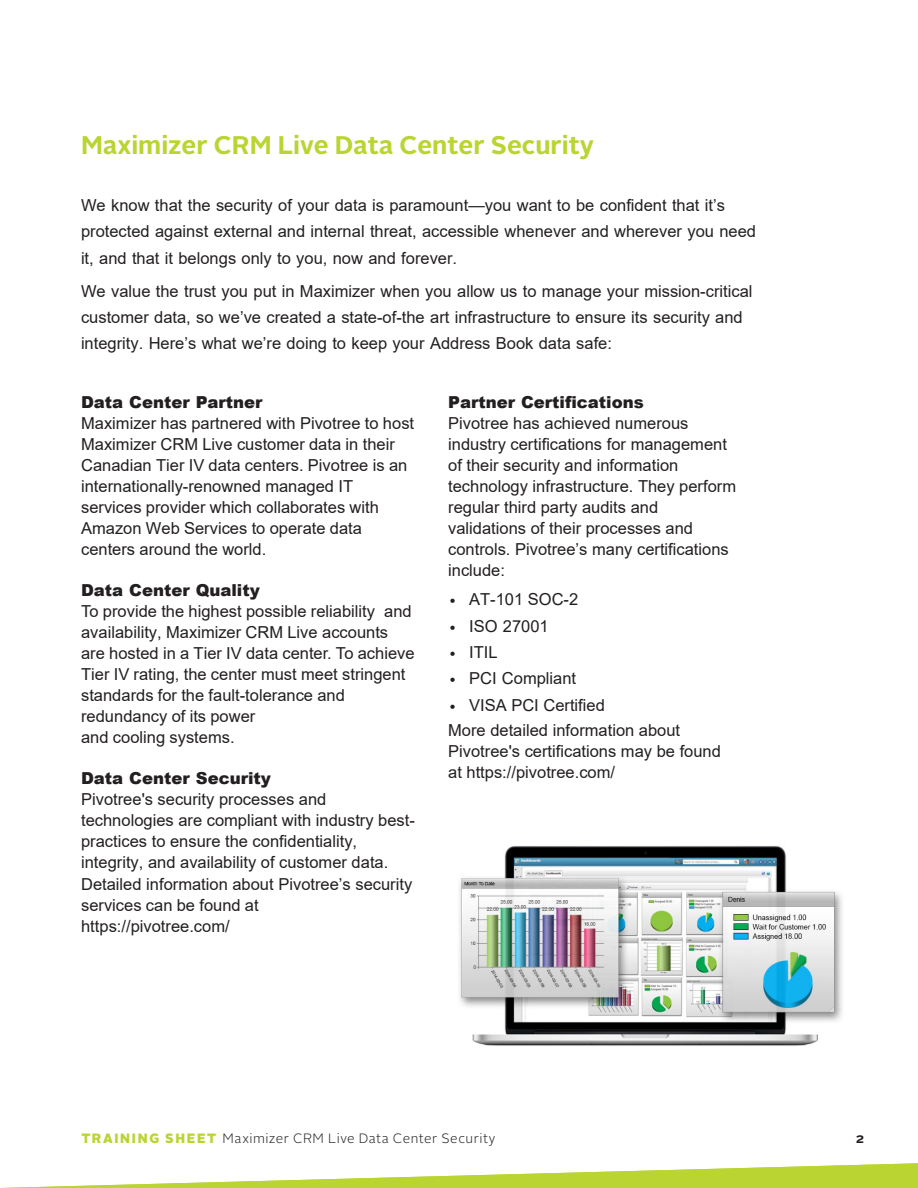
<style>
.page{position:relative;width:918px;height:1188px;background:#fff}
.page>*{position:absolute;margin:0;border:0;box-sizing:border-box;transform-origin:0 0}
.t1{font:700 25.5px "Alright Sans";color:#bad432}
.t2{font:16.5px/21px "Arial";color:#231f20}
.t3{font:900 16.5px "Arial";color:#231f20}
.t4{font:300 13.5px "Alright Sans";letter-spacing:.035em;color:#231f20}
.t5{font:700 13.5px "Alright Sans";color:#231f20}
.s1{font-family:"Alright Sans";font-weight:300}
.s2{font-weight:900;color:#bad432}
</style>
<div class="page">
<img style="left:459px;top:845px;width:383px;height:201px">
<svg style="left:0;top:1163px;width:918px;height:25px"></svg>
<h1 class="t1" style="left:81px;top:128px;width:515px">Maximizer CRM Live Data Center Security</h1>
<p class="t2" style="left:81px;top:192px;width:677px;line-height:26.4px">We know that the security of your data is paramount—you want to be confident that it’s protected against external and internal threat, accessible whenever and wherever you need it, and that it belongs only to you, now and forever.</p>
<p class="t2" style="left:81px;top:278px;width:673px;line-height:26.4px">We value the trust you put in Maximizer when you allow us to manage your mission-critical customer data, so we’ve created a state-of-the art infrastructure to ensure its security and integrity. Here’s what we’re doing to keep your Address Book data safe:</p>
<p class="t3" style="left:81px;top:390px;width:183px">Data Center Partner</p>
<p class="t2" style="left:81px;top:412px;width:335px">Maximizer has partnered with Pivotree to host Maximizer CRM Live customer data in their Canadian Tier IV data centers. Pivotree is an internationally-renowned managed IT services provider which collaborates with Amazon Web Services to operate data centers around the world.</p>
<p class="t3" style="left:81px;top:578px;width:180px">Data Center Quality</p>
<p class="t2" style="left:81px;top:600px;width:335px">To provide the highest possible reliability and availability, Maximizer CRM Live accounts are hosted in a Tier IV data center. To achieve Tier IV rating, the center must meet stringent standards for the fault-tolerance and redundancy of its power<br>and cooling systems.</p>
<p class="t3" style="left:81px;top:766px;width:191px">Data Center Security</p>
<p class="t2" style="left:81px;top:789px;width:335px">Pivotree's security processes and technologies are compliant with industry best&shy;practices to ensure the confidentiality, integrity, and availability of customer data.<br>Detailed information about Pivotree’s security services can be found at<br>https://pivotree.com/</p>
<p class="t3" style="left:448px;top:390px;width:197px">Partner Certifications</p>
<p class="t2" style="left:448px;top:413px;width:289px">Pivotree has achieved numerous industry certifications for management of their security and information technology infrastructure. They perform regular third party audits and validations of their processes and controls. Pivotree’s many certifications include:</p>
<p class="t2" style="left:448px;top:589px;width:132px"><span class="s1">•</span> AT-101 SOC-2</p>
<p class="t2" style="left:448px;top:615px;width:102px"><span class="s1">•</span> ISO 27001</p>
<p class="t2" style="left:448px;top:642px;width:51px"><span class="s1">•</span> ITIL</p>
<p class="t2" style="left:448px;top:668px;width:130px"><span class="s1">•</span> PCI Compliant</p>
<p class="t2" style="left:448px;top:692px;width:234px;line-height:25.7px"><span class="s1">•</span> VISA PCI Certified<br>More detailed information about</p>
<p class="t2" style="left:448px;top:741px;width:274px">Pivotree's certifications may be found at https://pivotree.com/</p>
<p class="t4" style="left:82px;top:1129px;width:416px"><span class="s2">TRAINING SHEET</span> Maximizer CRM Live Data Center Security</p>
<p class="t5" style="left:856px;top:1129px;width:10px">2</p>
</div>
